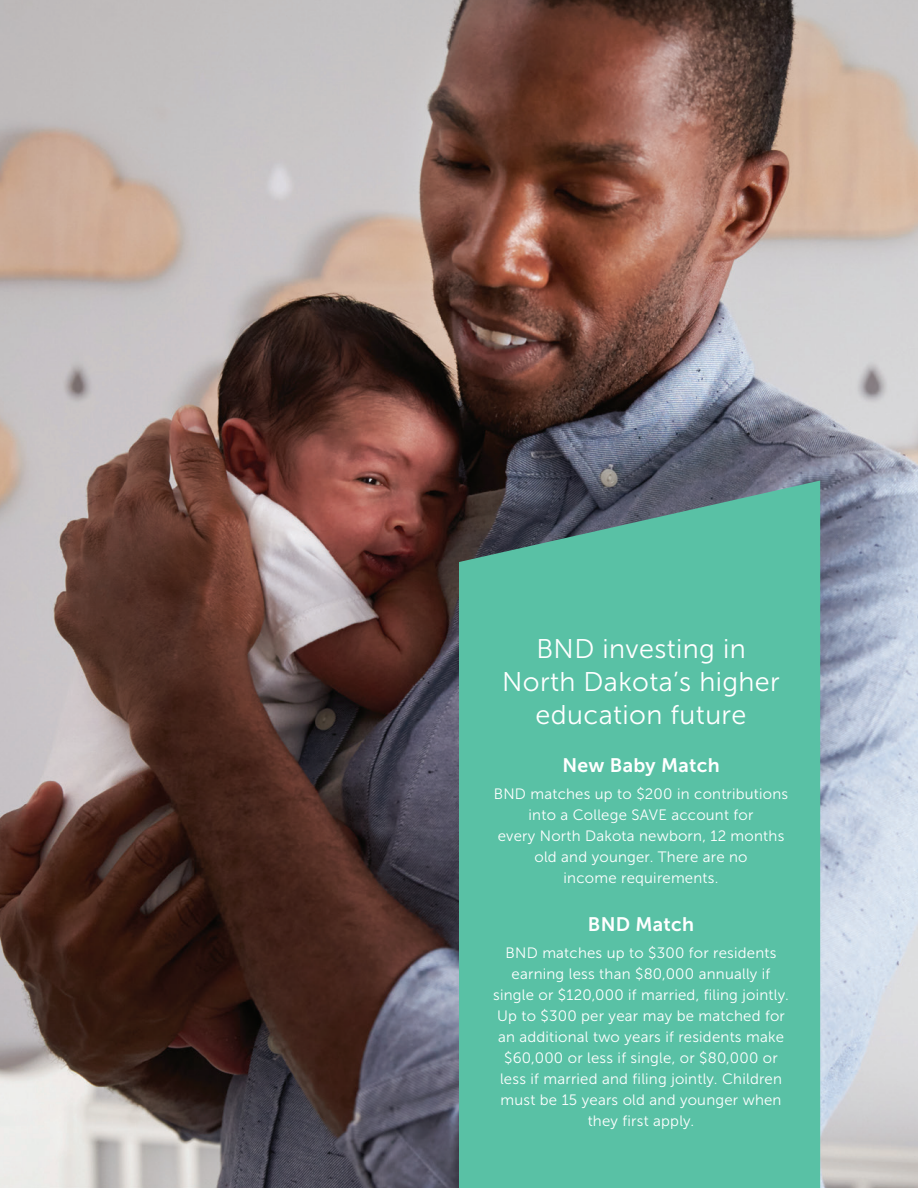
<style>
.page{position:relative;width:918px;height:1188px;background:#fff}
.page>*{position:absolute;margin:0;border:0;box-sizing:border-box;transform-origin:0 0}
.Paragraph_Style_-_Ne{font:27px/33px "Museo Sans 300";letter-spacing:.015em;color:#fff;text-align:center}
.Paragraph_Style_-_Ne-2{font:19.5px "Museo Sans 700";letter-spacing:.015em;color:#fff}
.Paragraph_Style_-_Ne-3{font:15px/21px "Museo Sans 300";letter-spacing:.015em;color:#fff;text-align:center}
</style>
<div class="page">
<img style="left:0;top:0;width:918px;height:1188px">
<div style="left:459px;top:481px;width:361px;height:707px;background:#59c1a5"></div>
<p class="Paragraph_Style_-_Ne" style="left:536px;top:633px;width:211px">BND investing in</p>
<p class="Paragraph_Style_-_Ne" style="left:502px;top:666px;width:279px">North Dakota’s higher education future</p>
<p class="Paragraph_Style_-_Ne-2" style="left:562px;top:755px;width:159px">New Baby Match</p>
<p class="Paragraph_Style_-_Ne-3" style="left:494px;top:784px;width:296px">BND matches up to $200 in contributions into a College SAVE account for</p>
<p class="Paragraph_Style_-_Ne-3" style="left:498px;top:826px;width:288px">every North Dakota newborn, 12 months</p>
<p class="Paragraph_Style_-_Ne-3" style="left:534px;top:847px;width:215px">old and younger. There are no</p>
<p class="Paragraph_Style_-_Ne-3" style="left:564px;top:868px;width:156px">income requirements.</p>
<p class="Paragraph_Style_-_Ne-2" style="left:588px;top:914px;width:108px">BND Match</p>
<p class="Paragraph_Style_-_Ne-3" style="left:493px;top:943px;width:297px">BND matches up to $300 for residents earning less than $80,000 annually if single or $120,000 if married, filing jointly.<br>Up to $300 per year may be matched for an additional two years if residents make $60,000 or less if single, or $80,000 or less if married and filing jointly. Children must be 15 years old and younger when they first apply.</p>
</div>
